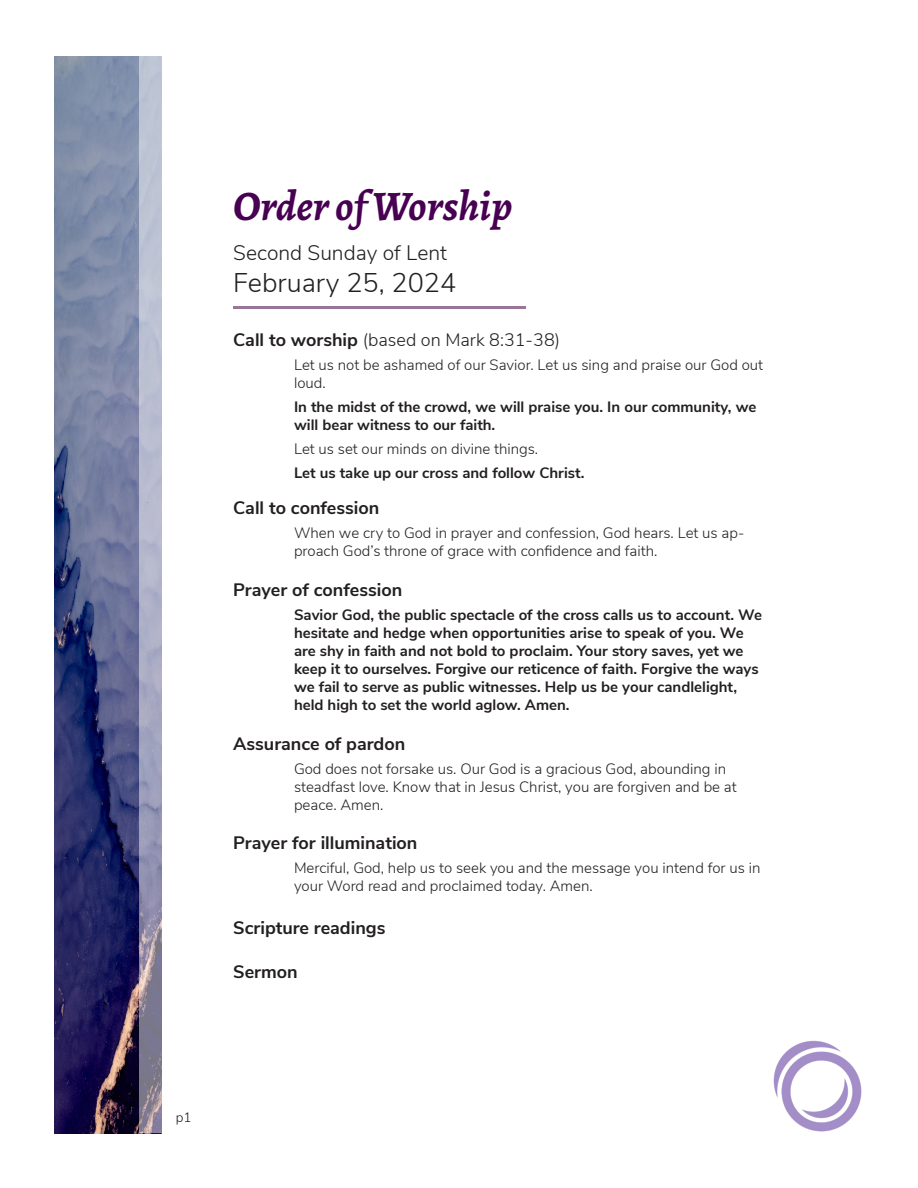
<style>
.page{position:relative;width:918px;height:1188px;background:#fff}
.page>*{position:absolute;margin:0;border:0;box-sizing:border-box;transform-origin:0 0}
.t1{font:italic 700 42px "Alegreya";color:#480052}
.t2{font:300 27px "Nunito Sans";color:#231f20}
.t3{font:300 21px "Nunito Sans";color:#231f20}
.t4{font:700 18px "Nunito Sans";color:#231f20}
.t5{font:300 18px "Nunito Sans";color:#231f20}
.t6{font:700 15px/18px "Nunito Sans";color:#231f20}
.t7{font:300 15px/18px "Nunito Sans";color:#231f20}
.t8{font:300 13.5px "Nunito Sans";color:#231f20}
.s1{font-weight:700}
</style>
<div class="page">
<img style="left:54px;top:57px;width:108px;height:1077px">
<hr style="left:233px;top:306px;width:293px;height:3px;background:#5b1c57">
<img style="left:773px;top:1040px;width:89px;height:92px">
<svg style="left:140px;top:56px;width:22px;height:1077px"></svg>
<p class="t1" style="left:233px;top:175px;width:281px">Order of Worship</p>
<p class="t3" style="left:233px;top:237px;width:215px">Second Sunday of Lent</p>
<p class="t2" style="left:233px;top:263px;width:225px">February 25, 2024</p>
<p class="t5" style="left:233px;top:327px;width:328px"><span class="s1">Call to worship</span> (based on Mark 8:31-38)</p>
<p class="t7" style="left:294px;top:355px;width:471px">Let us not be ashamed of our Savior. Let us sing and praise our God out loud.</p>
<p class="t6" style="left:294px;top:397px;width:464px">In the midst of the crowd, we will praise you. In our community, we will bear witness to our faith.</p>
<p class="t7" style="left:294px;top:439px;width:246px">Let us set our minds on divine things.</p>
<p class="t6" style="left:294px;top:463px;width:292px">Let us take up our cross and follow Christ.</p>
<p class="t4" style="left:233px;top:495px;width:148px">Call to confession</p>
<p class="t7" style="left:294px;top:523px;width:452px">When we cry to God in prayer and confession, God hears. Let us ap&shy;proach God’s throne of grace with confidence and faith.</p>
<p class="t4" style="left:233px;top:577px;width:171px">Prayer of confession</p>
<p class="t6" style="left:294px;top:605px;width:470px">Savior God, the public spectacle of the cross calls us to account. We hesitate and hedge when opportunities arise to speak of you. We are shy in faith and not bold to proclaim. Your story saves, yet we keep it to ourselves. Forgive our reticence of faith. Forgive the ways we fail to serve as public witnesses. Help us be your candlelight, held high to set the world aglow. Amen.</p>
<p class="t4" style="left:233px;top:730px;width:173px">Assurance of pardon</p>
<p class="t7" style="left:294px;top:758px;width:444px">God does not forsake us. Our God is a gracious God, abounding in steadfast love. Know that in Jesus Christ, you are forgiven and be at peace. Amen.</p>
<p class="t4" style="left:233px;top:830px;width:186px">Prayer for illumination</p>
<p class="t7" style="left:294px;top:858px;width:468px">Merciful, God, help us to seek you and the message you intend for us in your Word read and proclaimed today. Amen.</p>
<p class="t4" style="left:233px;top:915px;width:154px">Scripture readings</p>
<p class="t4" style="left:233px;top:958px;width:66px">Sermon</p>
<p class="t8" style="left:176px;top:1107px;width:17px">p1</p>
</div>
